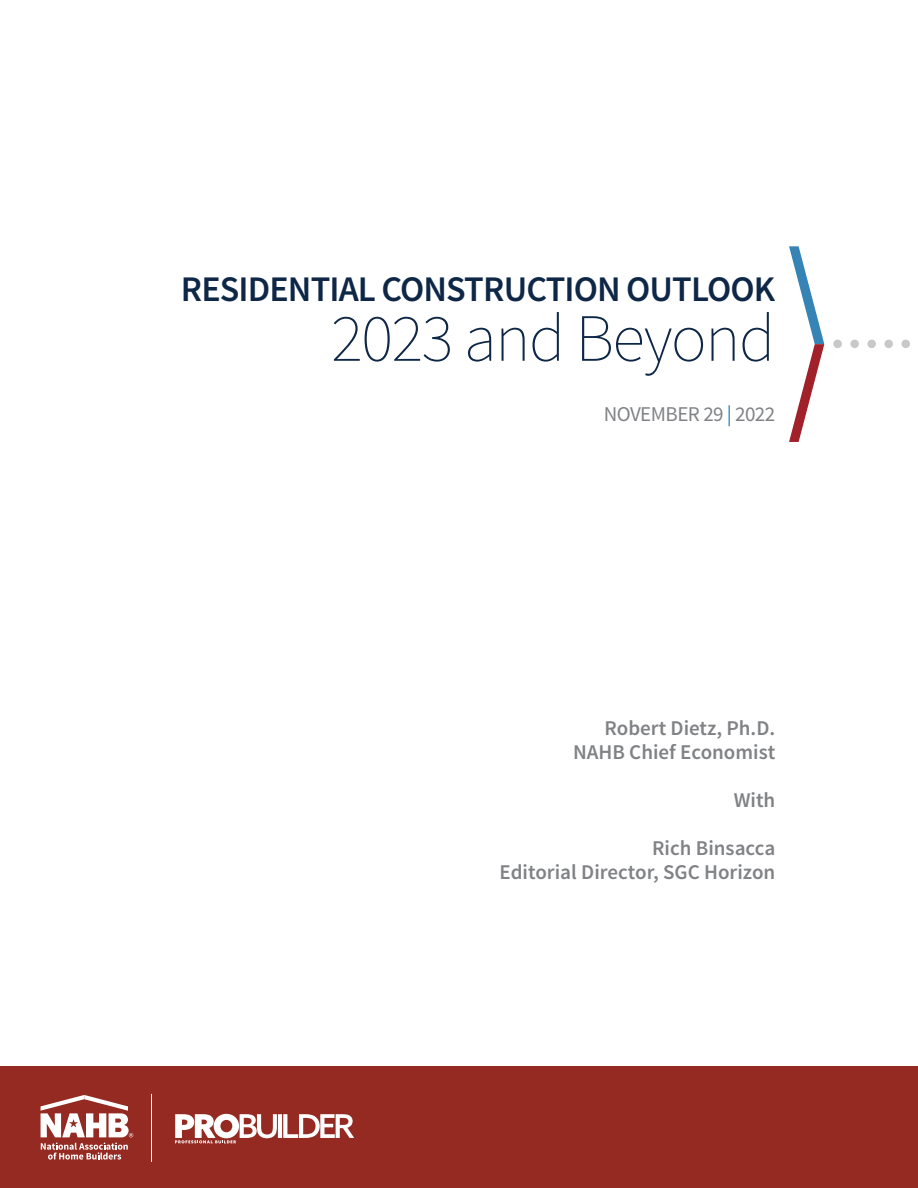
<style>
.page{position:relative;width:918px;height:1188px;background:#fff}
.page>*{position:absolute;margin:0;border:0;box-sizing:border-box;transform-origin:0 0}
.t1{font:200 67.5px "Source Sans Pro";letter-spacing:-.025em;color:#0e2747}
.t2{font:600 36px "Source Sans Pro";letter-spacing:-.025em;color:#0e2747}
.t3{font:600 21px "Source Sans Pro";color:#808285}
.t4{font:21px "Source Sans Pro";letter-spacing:-.025em;color:#808285}
.s1{color:#1781b1}
</style>
<div class="page">
<div style="left:0;top:1066px;width:918px;height:122px;background:#942a21"></div>
<svg style="left:41px;top:1143px;width:87px;height:17px"></svg>
<svg style="left:41px;top:1095px;width:92px;height:42px"></svg>
<svg style="left:789px;top:246px;width:35px;height:196px"></svg>
<div style="left:850px;top:340px;width:9px;height:8px;background:#c7c8ca;border-radius:50%"></div>
<div style="left:867px;top:340px;width:9px;height:8px;background:#c7c8ca;border-radius:50%"></div>
<div style="left:833px;top:340px;width:9px;height:8px;background:#c7c8ca;border-radius:50%"></div>
<div style="left:884px;top:340px;width:9px;height:8px;background:#c7c8ca;border-radius:50%"></div>
<div style="left:901px;top:340px;width:9px;height:8px;background:#c7c8ca;border-radius:50%"></div>
<hr style="left:151px;top:1094px;width:1px;height:68px;background:#fff">
<svg style="left:175px;top:1114px;width:179px;height:29px"></svg>
<p class="t2" style="left:181px;top:275px;width:596px">RESIDENTIAL CONSTRUCTION OUTLOOK</p>
<p class="t1" style="left:331px;top:298px;width:446px">2023 and Beyond</p>
<p class="t4" style="left:604px;top:406px;width:173px">NOVEMBER 29 <span class="s1">|</span> 2022</p>
<p class="t3" style="left:604px;top:720px;width:172px">Robert Dietz, Ph.D.</p>
<p class="t3" style="left:573px;top:744px;width:204px">NAHB Chief Economist</p>
<p class="t3" style="left:734px;top:792px;width:43px">With</p>
<p class="t3" style="left:652px;top:840px;width:125px">Rich Binsacca</p>
<p class="t3" style="left:499px;top:864px;width:277px">Editorial Director, SGC Horizon</p>
</div>
